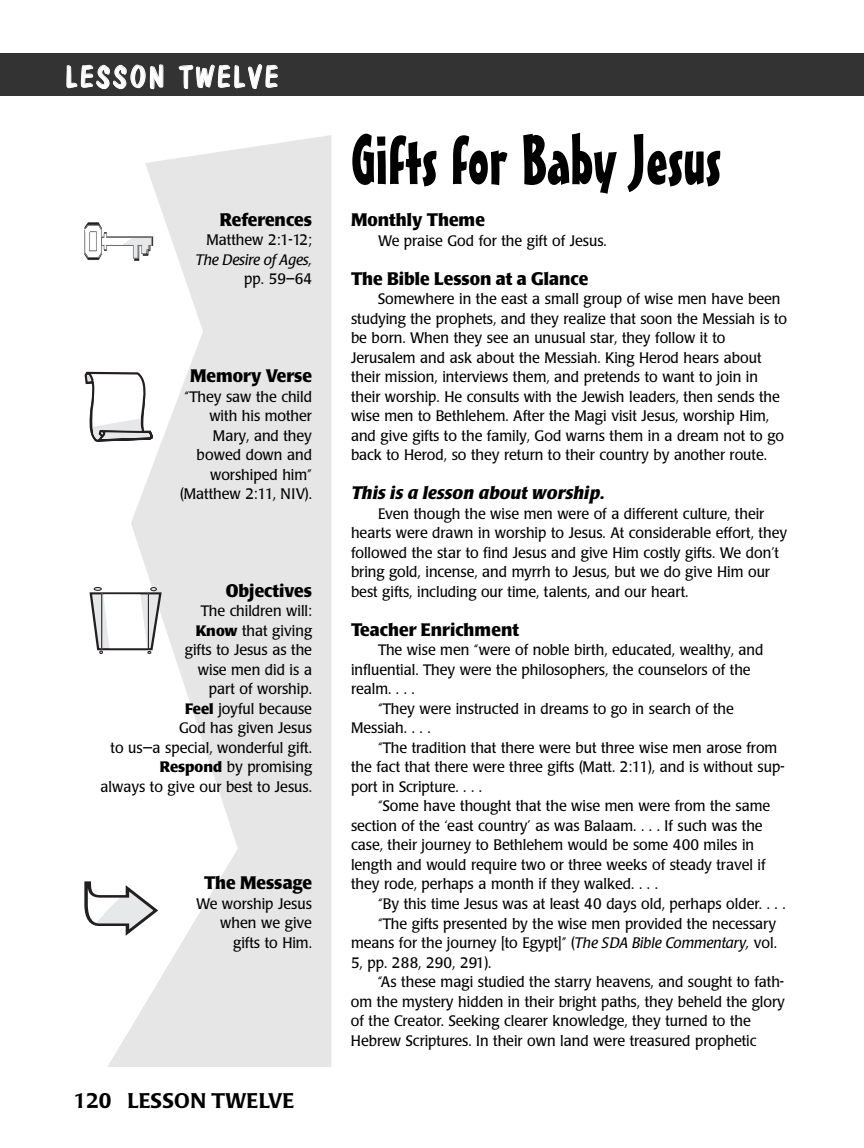
<style>
.page{position:relative;width:864px;height:1148px;background:#fff}
.page>*{position:absolute;margin:0;border:0;box-sizing:border-box;transform-origin:0 0}
.t1{font:69px "Mister Earl BT";color:#000}
.t2{font:30px "Dom Casual D";letter-spacing:.095em;color:#fff}
.t3{font:500 21px "Poppl Laudatio";color:#000}
.t4{font:700 18px "Poppl Laudatio";color:#000;scale:.95 1}
.t5{font:italic 700 18px "Poppl Laudatio";color:#000}
.t6{font:15px/19.5px "Poppl Laudatio";color:#000;text-align:right;scale:.95 1}
.t7{font:italic 15px "Poppl Laudatio";color:#000}
.s1{font-weight:700}
.s2{font-style:italic}
</style>
<div class="page">
<svg style="left:107px;top:135px;width:225px;height:931px;fill:#e6e6e6"></svg>
<div style="left:0;top:53px;width:864px;height:43px;background:#333"></div>
<svg style="left:84px;top:222px;width:69px;height:39px"></svg>
<svg style="left:85px;top:372px;width:68px;height:69px"></svg>
<svg style="left:89px;top:587px;width:74px;height:67px"></svg>
<hr style="left:101px;top:593px;width:1px;height:56px;background:#231f20">
<hr style="left:148px;top:593px;width:1px;height:56px;background:#231f20">
<svg style="left:84px;top:880px;width:77px;height:59px"></svg>
<svg style="left:66px;top:64px;width:98px;height:85px"></svg>
<svg style="left:178px;top:64px;width:100px;height:85px"></svg>
<h2 class="t2" style="left:65px;top:59px;width:214px">LESSON TWELVE</h2>
<p class="t4" style="left:220px;top:213px;width:99px">References</p>
<p class="t6" style="left:206px;top:232px;width:113px">Matthew 2:1-12;</p>
<p class="t7" style="left:196px;top:254px;width:118px">The Desire of Ages,</p>
<p class="t6" style="left:244px;top:271px;width:73px">pp. 59–64</p>
<p class="t4" style="left:190px;top:369px;width:130px">Memory Verse</p>
<p class="t6" style="left:180px;top:388px;width:140px">“They saw the child with his mother<br>Mary, and they bowed down and worshiped him” (Matthew 2:11, NIV).</p>
<p class="t4" style="left:226px;top:583px;width:92px">Objectives</p>
<p class="t6" style="left:101px;top:602px;width:224px">The children will:<br><span class="s1">Know</span> that giving<br>gifts to Jesus as the<br>wise men did is a<br>part of worship.<br><span class="s1">Feel</span> joyful because<br>God has given Jesus<br>to us—a special, wonderful gift.<br><span class="s1">Respond</span> by promising<br>always to give our best to Jesus.</p>
<p class="t4" style="left:204px;top:876px;width:115px">The Message</p>
<p class="t6" style="left:196px;top:895px;width:124px">We worship Jesus when we give gifts to Him.</p>
<h3 class="t3" style="left:73px;top:1092px;width:222px">120 LESSON TWELVE</h3>
<h1 class="t1" style="left:351px;top:134px;width:371px">Gifts for Baby Jesus</h1>
<p class="t4" style="left:351px;top:213px;width:143px">Monthly Theme</p>
<p class="t6" style="left:378px;top:232px;width:242px">We praise God for the gift of Jesus.</p>
<p class="t4" style="left:351px;top:271px;width:251px">The Bible Lesson at a Glance</p>
<p class="t6" style="left:351px;top:291px;width:461px;text-align:left;text-indent:27px">Somewhere in the east a small group of wise men have been studying the prophets, and they realize that soon the Messiah is to be born. When they see an unusual star, they follow it to Jerusalem and ask about the Messiah. King Herod hears about their mission, interviews them, and pretends to want to join in their worship. He consults with the Jewish leaders, then sends the wise men to Bethlehem. After the Magi visit Jesus, worship Him, and give gifts to the family, God warns them in a dream not to go back to Herod, so they return to their country by another route.</p>
<p class="t5" style="left:351px;top:486px;width:255px">This is a lesson about worship.</p>
<p class="t6" style="left:351px;top:505px;width:461px;text-align:left;text-indent:27px">Even though the wise men were of a different culture, their hearts were drawn in worship to Jesus. At considerable effort, they followed the star to find Jesus and give Him costly gifts. We don’t bring gold, incense, and myrrh to Jesus, but we do give Him our best gifts, including our time, talents, and our heart.</p>
<p class="t4" style="left:351px;top:622px;width:179px">Teacher Enrichment</p>
<p class="t6" style="left:378px;top:642px;width:407px">The wise men “were of noble birth, educated, wealthy, and</p>
<p class="t6" style="left:351px;top:661px;width:422px">influential. They were the philosophers, the counselors of the</p>
<p class="t6" style="left:351px;top:681px;width:69px">realm. . . .</p>
<p class="t6" style="left:378px;top:700px;width:376px">“They were instructed in dreams to go in search of the</p>
<p class="t6" style="left:351px;top:720px;width:85px">Messiah. . . .</p>
<p class="t6" style="left:378px;top:739px;width:422px">“The tradition that there were but three wise men arose from</p>
<p class="t6" style="left:351px;top:759px;width:458px">the fact that there were three gifts (Matt. 2:11), and is without sup-</p>
<p class="t6" style="left:351px;top:778px;width:140px">port in Scripture. . . .</p>
<p class="t6" style="left:378px;top:798px;width:414px">“Some have thought that the wise men were from the same</p>
<p class="t6" style="left:351px;top:817px;width:435px">section of the ‘east country’ as was Balaam. . . . If such was the</p>
<p class="t6" style="left:351px;top:837px;width:426px">case, their journey to Bethlehem would be some 400 miles in</p>
<p class="t6" style="left:351px;top:856px;width:438px">length and would require two or three weeks of steady travel if</p>
<p class="t6" style="left:351px;top:876px;width:325px">they rode, perhaps a month if they walked. . . .</p>
<p class="t6" style="left:378px;top:895px;width:431px">“By this time Jesus was at least 40 days old, perhaps older. . . .</p>
<p class="t6" style="left:378px;top:915px;width:420px">“The gifts presented by the wise men provided the necessary</p>
<p class="t6" style="left:351px;top:934px;width:450px">means for the journey [to Egypt]” (<span class="s2">The SDA Bible Commentary,</span> vol.</p>
<p class="t6" style="left:351px;top:954px;width:149px">5, pp. 288, 290, 291).</p>
<p class="t6" style="left:378px;top:973px;width:429px">“As these magi studied the starry heavens, and sought to fath-</p>
<p class="t6" style="left:351px;top:993px;width:458px">om the mystery hidden in their bright paths, they beheld the glory</p>
<p class="t6" style="left:351px;top:1012px;width:422px">of the Creator. Seeking clearer knowledge, they turned to the</p>
<p class="t6" style="left:351px;top:1032px;width:428px">Hebrew Scriptures. In their own land were treasured prophetic</p>
</div>
